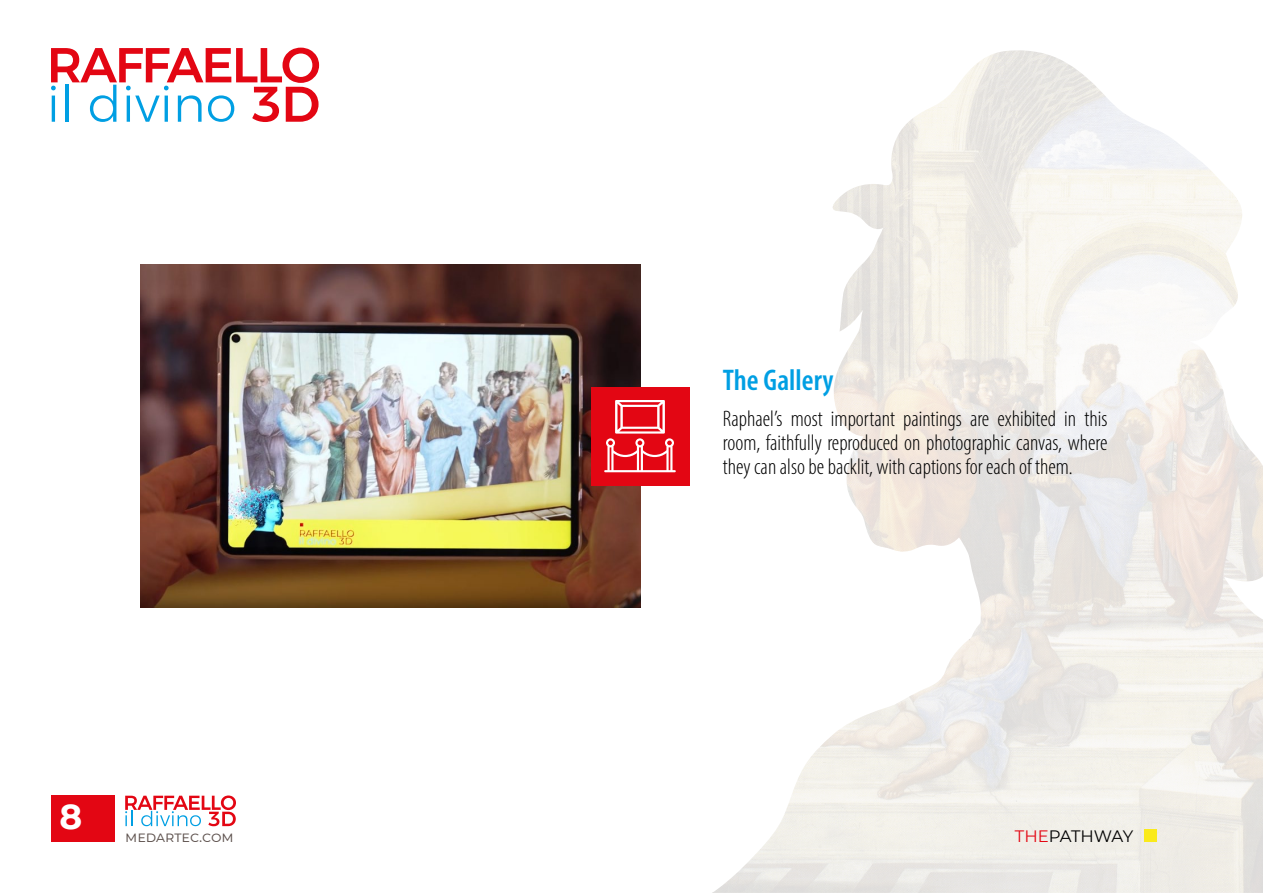
<style>
.page{position:relative;width:1263px;height:893px;background:#fff}
.page>*{position:absolute;margin:0;border:0;box-sizing:border-box;transform-origin:0 0}
.t1{font:700 34.5px "Montserrat";color:#fff}
.t2{font:30px "Myriad Variable Concept";color:#009fe3}
.t3{font:22.5px/24px "Myriad Variable Concept";color:#000;text-align:justify}
.t4{font:16.5px "Montserrat";letter-spacing:-.01em;color:#000}
.t5{font:15px "Montserrat";color:#5d514d}
.s1{color:#e30613}
</style>
<div class="page">
<div style="left:51px;top:795px;width:64px;height:47px;background:#e30613"></div>
<svg style="left:51px;top:48px;width:268px;height:74px"></svg>
<svg style="left:125px;top:795px;width:111px;height:31px"></svg>
<img style="left:712px;top:50px;width:551px;height:843px">
<img style="left:140px;top:264px;width:500px;height:344px">
<div style="left:591px;top:387px;width:98px;height:98px;background:#e30613"></div>
<svg style="left:604px;top:400px;width:72px;height:72px"></svg>
<div style="left:1144px;top:829px;width:13px;height:13px;background:#faea1b"></div>
<h1 class="t1" style="left:60px;top:791px;width:24px">8</h1>
<p class="t5" style="left:125px;top:826px;width:110px">medartec.com</p>
<h2 class="t2" style="left:723px;top:362px;width:112px">The Gallery</h2>
<p class="t3" style="left:723px;top:406px;width:386px">Raphael’s most important paintings are exhibited in this room, faithfully reproduced on photographic canvas, where they can also be backlit, with captions for each of them.</p>
<p class="t4" style="left:1015px;top:825px;width:120px"><span class="s1">THE</span>PATHWAY</p>
</div>
